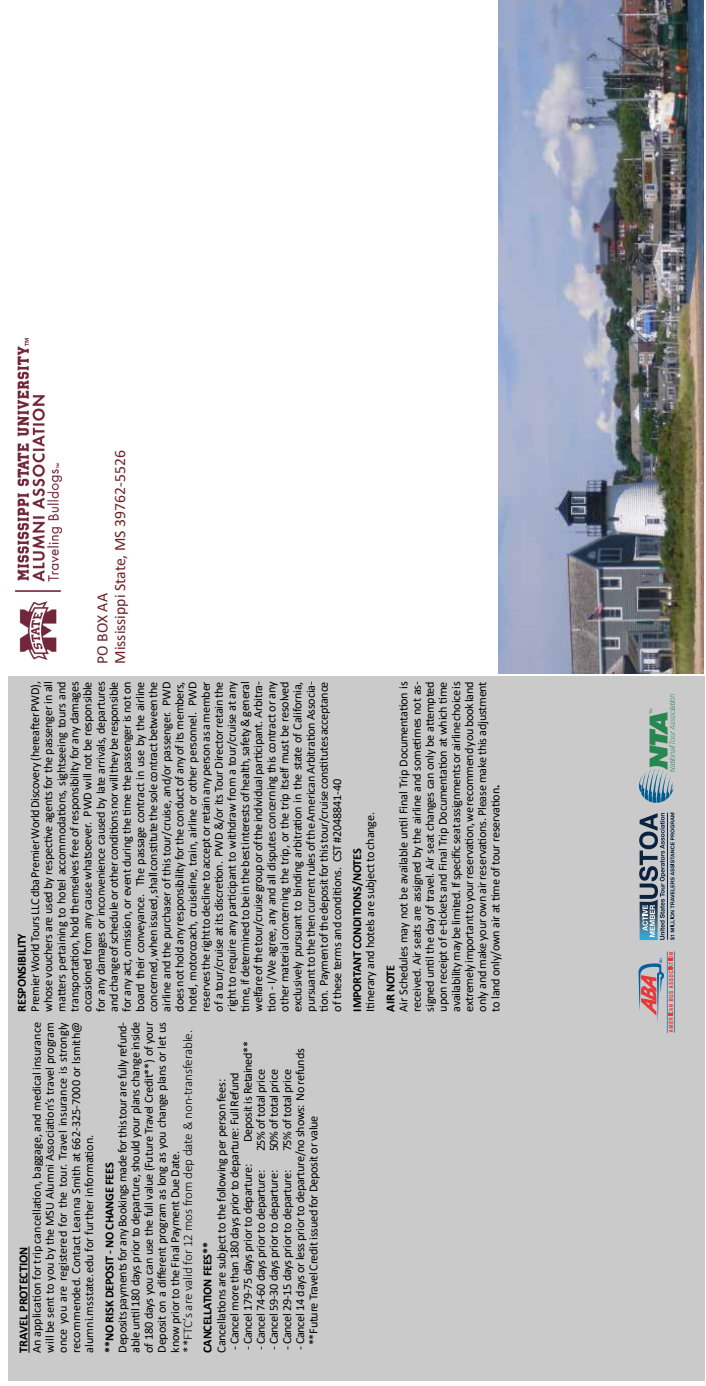
<style>
.page{position:relative;width:706px;height:1386px;background:#fff}
.page>*{position:absolute;margin:0;border:0;box-sizing:border-box;transform-origin:0 0}
.t1{font:15.75px/17.5px "Calibri";color:#692225}
.t2{font:300 13.12px "Calibri";letter-spacing:-.01em;color:#000}
.t3{font:12.25px/13.1px "Calibri";letter-spacing:-.025em;color:#000;text-align:justify}
.t4{font:700 12.25px "Calibri";letter-spacing:-.02em;color:#000}
.t5{font:700 12.25px "Calibri";color:#000}
.s1{font-weight:700}
</style>
<div class="page">
<div style="left:8px;top:676px;width:696px;height:704px;background:#cacaca"></div>
<hr style="left:29px;top:1246px;width:1px;height:107px;background:#000">
<svg style="left:639px;top:694px;width:36px;height:109px"></svg>
<svg style="left:639px;top:813px;width:36px;height:127px"></svg>
<hr style="left:674px;top:951px;width:1px;height:82px;background:#0062a2">
<hr style="left:667px;top:952px;width:1px;height:81px;background:#0062a2">
<svg style="left:638px;top:952px;width:35px;height:80px"></svg>
<img style="left:499px;top:0;width:204px;height:674px">
<img style="left:16px;top:338px;width:46px;height:322px">
<p class="t1" style="left:93px;top:664px;width:215px;rotate:-90deg">PO BOX AA<br>Mississippi State, MS 39762-5526</p>
<p class="t3" style="left:28px;top:1012px;width:332px;rotate:-90deg">Premier World Tours LLC dba Premier World Discovery (hereafter PWD), whose vouchers are used by respective agents for the passenger in all matters pertaining to hotel accommodations, sightseeing tours and transportation, hold themselves free of responsibility for any damages occasioned from any cause whatsoever. PWD will not be responsible for any damages or inconvenience caused by late arrivals, departures and change of schedule or other conditions nor will they be responsible for any act, omission, or event during the time the passenger is not on board their conveyance. The passage contract in use by the airline concerned, when issued, shall constitute the sole contract between the airline and the purchaser of this tour/cruise, and/or passenger. PWD does not hold any responsibility for the conduct of any of its members, hotel, motorcoach, cruiseline, train, airline or other personnel. PWD reserves the right to decline to accept or retain any person as a member of a tour/cruise at its discretion. PWD &amp;/or its Tour Director retain the right to require any participant to withdraw from a tour/cruise at any time, if determined to be in the best interests of health, safety &amp; general welfare of the tour/cruise group or of the individual participant. Arbitra&shy;tion - I/We agree, any and all disputes concerning this contract or any other material concerning the trip, or the trip itself must be resolved exclusively pursuant to binding arbitration in the state of California, pursuant to the then current rules of the American Arbitration Associa&shy;tion. Payment of the deposit for this tour/cruise constitutes acceptance of these terms and conditions. CST #2048841-40</p>
<p class="t4" style="left:13px;top:1012px;width:80px;rotate:-90deg">RESPONSIBILITY</p>
<p class="t3" style="left:30px;top:1353px;width:332px;rotate:-90deg">An application for trip cancellation, baggage, and medical insurance will be sent to you by the MSU Alumni Association’s travel program once you are registered for the tour. Travel insurance is strongly recommended. Contact Leanna Smith at 662-325-7000 or lsmith@ alumni.msstate.edu for further information.</p>
<p class="t5" style="left:15px;top:1353px;width:108px;rotate:-90deg">TRAVEL PROTECTION</p>
<p class="t3" style="left:116px;top:1353px;width:332px;rotate:-90deg">Deposits payments for any Bookings made for this tour are fully refund&shy;able until 180 days prior to departure, should your plans change inside of 180 days you can use the full value (Future Travel Credit**) of your Deposit on a different program as long as you change plans or let us know prior to the Final Payment Due Date.</p>
<p class="t2" style="left:180px;top:1353px;width:324px;rotate:-90deg">**FTC’s are valid for 12 mos from dep date &amp; non-transferable.</p>
<p class="t4" style="left:101px;top:1353px;width:192px;rotate:-90deg">**NO RISK DEPOSIT - NO CHANGE FEES</p>
<p class="t3" style="left:241px;top:1142px;width:103px;rotate:-90deg">Deposit is Retained**</p>
<p class="t3" style="left:293px;top:1345px;width:298px;text-indent:-5px;rotate:-90deg">- Cancel 14 days or less prior to departure/no shows: No refunds **Future Travel Credit issued for Deposit or value</p>
<p class="t3" style="left:254px;top:1151px;width:84px;rotate:-90deg">25% of total price</p>
<p class="t3" style="left:267px;top:1151px;width:84px;rotate:-90deg">50% of total price</p>
<p class="t3" style="left:280px;top:1151px;width:84px;rotate:-90deg">75% of total price</p>
<p class="t3" style="left:214px;top:1353px;width:275px;rotate:-90deg">Cancellations are subject to the following per person fees:</p>
<p class="t3" style="left:228px;top:1350px;width:279px;rotate:-90deg">- Cancel more than 180 days prior to departure: Full Refund</p>
<p class="t3" style="left:241px;top:1350px;width:188px;rotate:-90deg">- Cancel 179-75 days prior to departure:</p>
<p class="t3" style="left:254px;top:1350px;width:182px;rotate:-90deg">- Cancel 74-60 days prior to departure:</p>
<p class="t3" style="left:267px;top:1350px;width:182px;rotate:-90deg">- Cancel 59-30 days prior to departure:</p>
<p class="t3" style="left:280px;top:1350px;width:182px;rotate:-90deg">- Cancel 29-15 days prior to departure:</p>
<p class="t4" style="left:199px;top:1353px;width:112px;rotate:-90deg">CANCELLATION FEES**</p>
<p class="t3" style="left:363px;top:1012px;width:201px;rotate:-90deg">Itinerary and hotels are subject to change.</p>
<p class="t4" style="left:348px;top:1012px;width:165px;rotate:-90deg">IMPORTANT CONDITIONS/NOTES</p>
<p class="t3" style="left:396px;top:1012px;width:332px;rotate:-90deg">Air Schedules may not be available until Final Trip Documentation is received. Air seats are assigned by the airline and sometimes not as&shy;signed until the day of travel. Air seat changes can only be attempted upon receipt of e-tickets and Final Trip Documentation at which time availability may be limited. If specific seat assignments or airline choice is extremely important to your reservation, we recommend you book land only and make your own air reservations. Please make this adjustment to land only/own air at time of tour reservation<span class="s1">.</span></p>
<p class="t4" style="left:381px;top:1012px;width:48px;rotate:-90deg">AIR NOTE</p>
</div>
